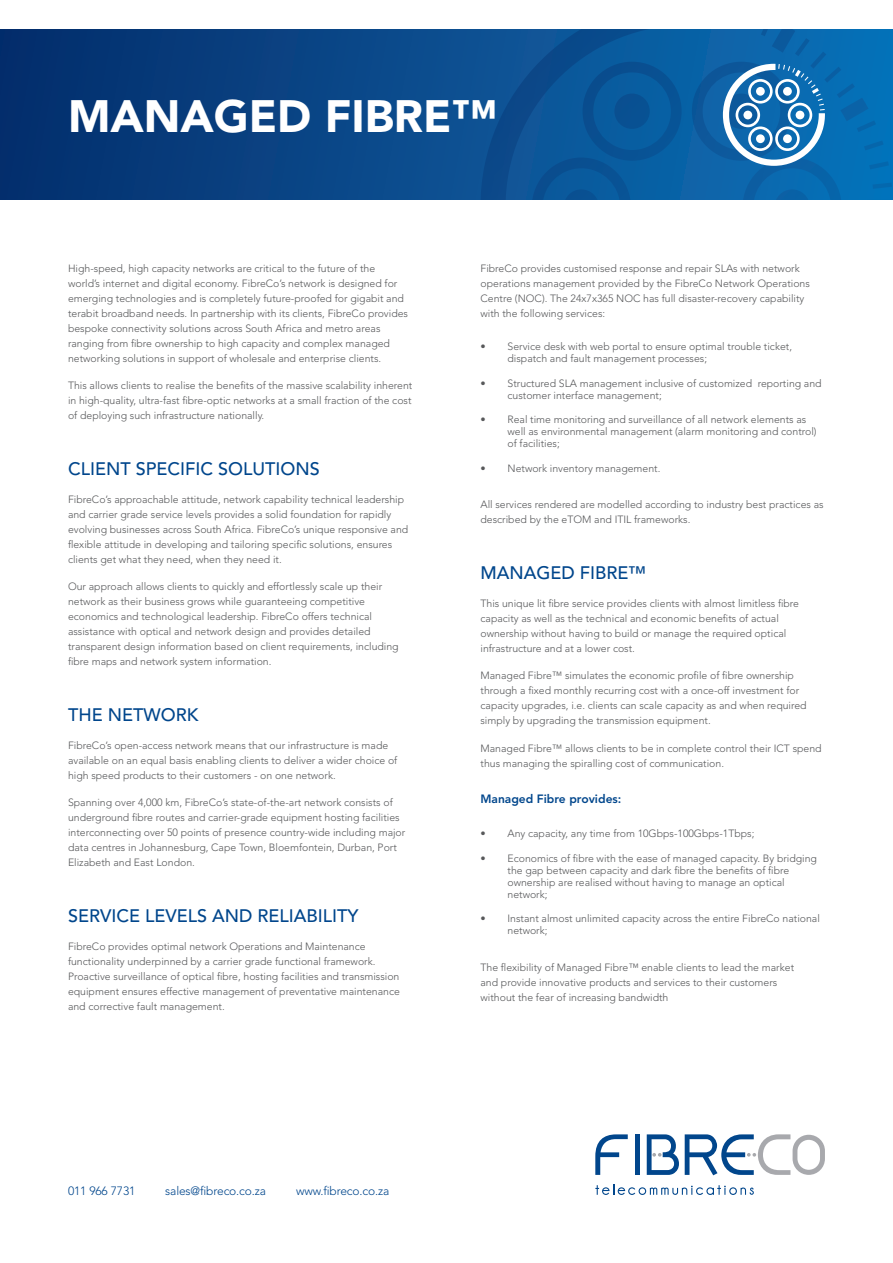
<style>
.page{position:relative;width:893px;height:1263px;background:#fff}
.page>*{position:absolute;margin:0;border:0;box-sizing:border-box;transform-origin:0 0}
.t1{font:900 45px "Avenir LT Std";color:#fff}
.t2{font:500 18px "Avenir LT Std";color:#01468c}
.t3{font:300 12px "Avenir LT Std";letter-spacing:-.01em;color:#01468c}
.t4{font:800 12px "Avenir LT Std";color:#01468c}
.t5{font:300 10.5px/15px "Avenir LT Std";color:#57585a}
</style>
<div class="page">
<svg style="left:0;top:30px;width:480px;height:170px;background:#083e7e"></svg>
<svg style="left:480px;top:30px;width:413px;height:170px;background:#095da1"></svg>
<svg style="left:723px;top:64px;width:102px;height:102px"></svg>
<svg style="left:595px;top:1184px;width:159px;height:11px"></svg>
<svg style="left:595px;top:1134px;width:33px;height:41px"></svg>
<div style="left:635px;top:1134px;width:5px;height:41px;background:#01468c"></div>
<svg style="left:647px;top:1134px;width:32px;height:41px"></svg>
<svg style="left:685px;top:1134px;width:140px;height:41px"></svg>
<p class="t1" style="left:68px;top:89px;width:430px">MANAGED FIBRE™</p>
<p class="t5" style="left:68px;top:260px;width:342px">High-speed, high capacity networks are critical to the future of the world’s internet and digital economy. FibreCo’s network is designed for emerging technologies and is completely future-proofed for gigabit and terabit broadband needs. In partnership with its clients, FibreCo provides bespoke connectivity solutions across South Africa and metro areas ranging from fibre ownership to high capacity and complex managed networking solutions in support of wholesale and enterprise clients.</p>
<p class="t5" style="left:68px;top:378px;width:346px;text-align:justify">This allows clients to realise the benefits of the massive scalability inherent in high-quality, ultra-fast fibre-optic networks at a small fraction of the cost of deploying such infrastructure nationally.</p>
<p class="t2" style="left:68px;top:458px;width:253px">CLIENT SPECIFIC SOLUTIONS</p>
<p class="t5" style="left:68px;top:492px;width:342px">FibreCo’s approachable attitude, network capability technical leadership and carrier grade service levels provides a solid foundation for rapidly evolving businesses across South Africa. FibreCo’s unique responsive and flexible attitude in developing and tailoring specific solutions, ensures clients get what they need, when they need it.</p>
<p class="t5" style="left:68px;top:579px;width:332px">Our approach allows clients to quickly and effortlessly scale up their network as their business grows while guaranteeing competitive economics and technological leadership. FibreCo offers technical assistance with optical and network design and provides detailed transparent design information based on client requirements, including fibre maps and network system information.</p>
<p class="t2" style="left:68px;top:704px;width:132px">THE NETWORK</p>
<p class="t5" style="left:68px;top:738px;width:331px">FibreCo’s open-access network means that our infrastructure is made available on an equal basis enabling clients to deliver a wider choice of high speed products to their customers - on one network.</p>
<p class="t5" style="left:68px;top:795px;width:339px">Spanning over 4,000 km, FibreCo’s state-of-the-art network consists of underground fibre routes and carrier-grade equipment hosting facilities interconnecting over 50 points of presence country-wide including major data centres in Johannesburg, Cape Town, Bloemfontein, Durban, Port Elizabeth and East London.</p>
<p class="t2" style="left:68px;top:905px;width:292px">SERVICE LEVELS AND RELIABILITY</p>
<p class="t5" style="left:68px;top:939px;width:333px">FibreCo provides optimal network Operations and Maintenance functionality underpinned by a carrier grade functional framework.<br>Proactive surveillance of optical fibre, hosting facilities and transmission equipment ensures effective management of preventative maintenance and corrective fault management.</p>
<p class="t5" style="left:480px;top:260px;width:331px">FibreCo provides customised response and repair SLAs with network operations management provided by the FibreCo Network Operations Centre (NOC). The 24x7x365 NOC has full disaster-recovery capability with the following services:</p>
<p class="t5" style="left:507px;top:340px;width:286px;line-height:12px;text-indent:-27px">• Service desk with web portal to ensure optimal trouble ticket, dispatch and fault management processes;</p>
<p class="t5" style="left:507px;top:377px;width:316px;line-height:12px;text-indent:-27px">• Structured SLA management inclusive of customized reporting and customer interface management;</p>
<p class="t5" style="left:507px;top:414px;width:311px;line-height:12px;text-indent:-27px">• Real time monitoring and surveillance of all network elements as well as environmental management (alarm monitoring and control) of facilities;</p>
<p class="t5" style="left:480px;top:461px;width:181px">• Network inventory management.</p>
<p class="t5" style="left:480px;top:497px;width:345px">All services rendered are modelled according to industry best practices as described by the eTOM and ITIL frameworks.</p>
<p class="t2" style="left:480px;top:562px;width:167px">MANAGED FIBRE™</p>
<p class="t5" style="left:480px;top:596px;width:320px">This unique lit fibre service provides clients with almost limitless fibre capacity as well as the technical and economic benefits of actual ownership without having to build or manage the required optical infrastructure and at a lower cost.</p>
<p class="t5" style="left:480px;top:668px;width:328px">Managed Fibre™ simulates the economic profile of fibre ownership through a fixed monthly recurring cost with a once-off investment for capacity upgrades, i.e. clients can scale capacity as and when required simply by upgrading the transmission equipment.</p>
<p class="t5" style="left:480px;top:741px;width:343px">Managed Fibre™ allows clients to be in complete control their ICT spend thus managing the spiralling cost of communication.</p>
<p class="t4" style="left:480px;top:792px;width:142px">Managed Fibre provides:</p>
<p class="t5" style="left:480px;top:826px;width:275px">• Any capacity, any time from 10Gbps-100Gbps-1Tbps;</p>
<p class="t5" style="left:507px;top:852px;width:311px;line-height:12px;text-indent:-27px">• Economics of fibre with the ease of managed capacity. By bridging the gap between capacity and dark fibre the benefits of fibre ownership are realised without having to manage an optical network;</p>
<p class="t5" style="left:507px;top:913px;width:314px;line-height:12px;text-indent:-27px">• Instant almost unlimited capacity across the entire FibreCo national network;</p>
<p class="t5" style="left:480px;top:959px;width:315px">The flexibility of Managed Fibre™ enable clients to lead the market and provide innovative products and services to their customers without the fear of increasing bandwidth</p>
<p class="t3" style="left:68px;top:1184px;width:69px">011 966 7731</p>
<p class="t3" style="left:165px;top:1184px;width:102px">sales@fibreco.co.za</p>
<p class="t3" style="left:296px;top:1184px;width:95px">www.fibreco.co.za</p>
</div>
